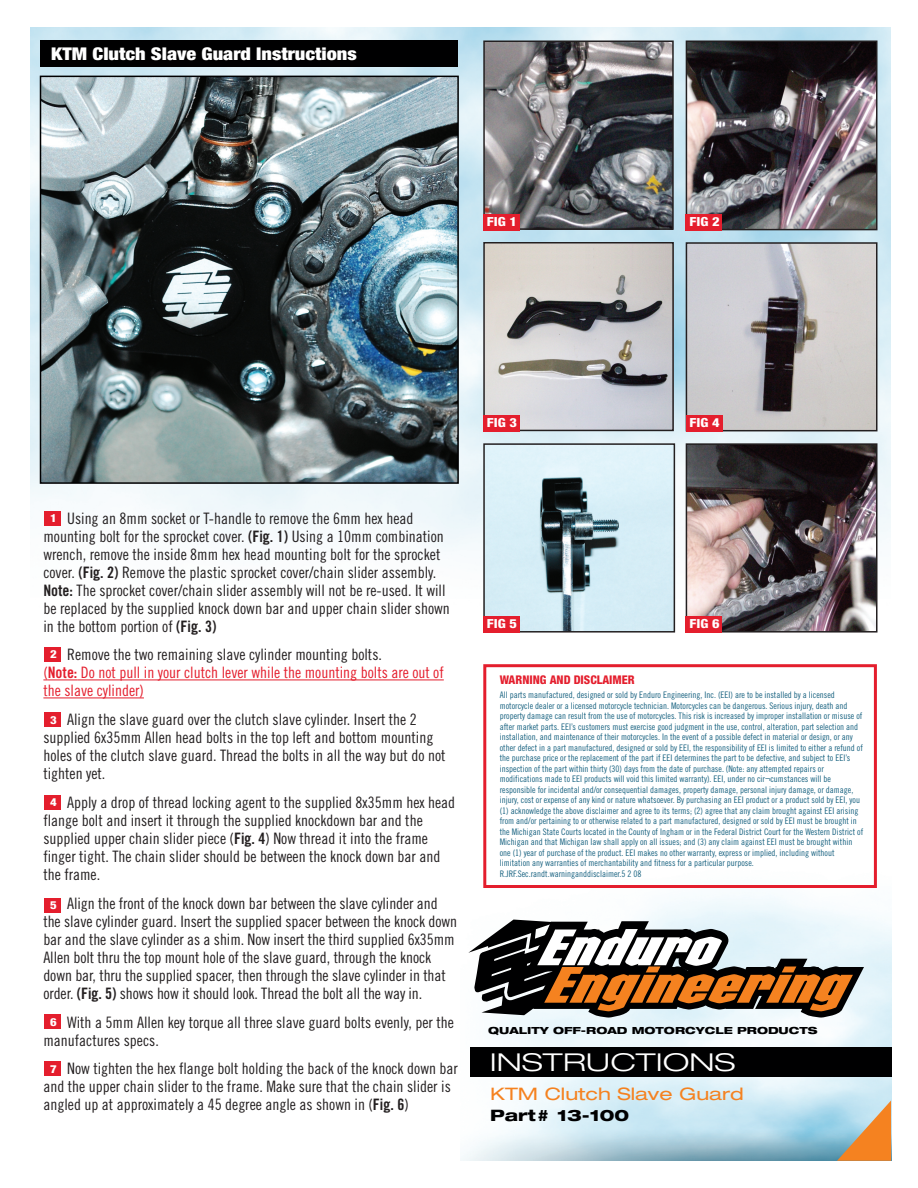
<style>
.page{position:relative;width:918px;height:1188px;background:#fff}
.page>*{position:absolute;margin:0;border:0;box-sizing:border-box;transform-origin:0 0}
.t1{font:300 expanded 24.6px "Helvetica Neue";color:#fff;scale:1.28 1}
.t2{font:900 condensed 17.55px "Helvetica Neue";color:#fff;scale:1.15 1}
.t3{font:expanded 17.25px "Helvetica Neue";color:#f58220;scale:1.15 1}
.t4{font:15.75px/18px "Trade Gothic Cond Eighteen";color:#231f20}
.t5{font:15.75px/18px "Trade Gothic Cond Eighteen";color:#e41e2d}
.t6{font:800 expanded 15.75px "Helvetica Neue";color:#000001;scale:1.05 1}
.t7{font:800 condensed 12.6px "Helvetica Neue";color:#fff;scale:1.15 1}
.t8{font:800 condensed 12px "Helvetica Neue";color:#e41e2d}
.t9{font:800 condensed 11.1px "Helvetica Neue";color:#fff;scale:1.15 1}
.t10{font:800 expanded 9.75px "Helvetica Neue";color:#000001;scale:1.12 1}
.t11{font:9px/10.5px "Trade Gothic Cond Eighteen";color:#196381}
.s1{font-family:"Trade Gothic Bold Cond Twenty"}
.s2{color:#231f20}
</style>
<div class="page">
<img style="left:31px;top:27px;width:860px;height:581px">
<img style="left:486px;top:446px;width:186px;height:184px">
<div style="left:483px;top:443px;width:192px;height:190px;border:2px solid #231f20"></div>
<img style="left:689px;top:446px;width:186px;height:184px">
<div style="left:686px;top:443px;width:192px;height:190px;border:2px solid #231f20"></div>
<img style="left:689px;top:245px;width:186px;height:183px">
<div style="left:686px;top:242px;width:192px;height:189px;border:2px solid #231f20"></div>
<img style="left:486px;top:245px;width:185px;height:183px">
<div style="left:483px;top:242px;width:191px;height:189px;border:2px solid #231f20"></div>
<img style="left:689px;top:43px;width:186px;height:184px">
<div style="left:686px;top:40px;width:192px;height:190px;border:2px solid #231f20"></div>
<img style="left:486px;top:43px;width:185px;height:184px">
<div style="left:483px;top:40px;width:191px;height:190px;border:2px solid #231f20"></div>
<svg style="left:43px;top:680px;width:34px;height:1px"></svg>
<hr style="left:77px;top:680px;width:367px;height:1px;background:#e41e2d">
<hr style="left:43px;top:698px;width:101px;height:1px;background:#e41e2d">
<img style="left:43px;top:79px;width:413px;height:402px">
<div style="left:40px;top:76px;width:419px;height:408px;border:2px solid #000001"></div>
<img style="left:460px;top:895px;width:431px;height:266px">
<svg style="left:468px;top:920px;width:396px;height:98px"></svg>
<div style="left:470px;top:1047px;width:421px;height:30px;background:#000001"></div>
<svg style="left:837px;top:1101px;width:54px;height:60px;background:#ceab83"></svg>
<div style="left:483px;top:664px;width:394px;height:224px;border:3px solid #e41e2d"></div>
<div style="left:40px;top:40px;width:418px;height:28px;background:#000001"></div>
<div style="left:483px;top:214px;width:36px;height:17px;background:#e41e2d"></div>
<div style="left:686px;top:214px;width:36px;height:17px;background:#e41e2d"></div>
<div style="left:483px;top:415px;width:36px;height:16px;background:#e41e2d"></div>
<div style="left:686px;top:415px;width:36px;height:16px;background:#e41e2d"></div>
<div style="left:483px;top:616px;width:36px;height:17px;background:#e41e2d"></div>
<div style="left:686px;top:616px;width:36px;height:17px;background:#e41e2d"></div>
<div style="left:45px;top:511px;width:16px;height:14px;background:#e41e2d"></div>
<div style="left:45px;top:647px;width:16px;height:14px;background:#e41e2d"></div>
<div style="left:45px;top:713px;width:16px;height:14px;background:#e41e2d"></div>
<div style="left:45px;top:795px;width:16px;height:14px;background:#e41e2d"></div>
<div style="left:45px;top:898px;width:16px;height:15px;background:#e41e2d"></div>
<div style="left:45px;top:1015px;width:16px;height:14px;background:#e41e2d"></div>
<div style="left:45px;top:1062px;width:16px;height:14px;background:#e41e2d"></div>
<h2 class="t2" style="left:51px;top:47px;width:267px">KTM Clutch Slave Guard Instructions</h2>
<h3 class="t7" style="left:487px;top:217px;width:28px">FIG 1</h3>
<h3 class="t7" style="left:689px;top:217px;width:28px">FIG 2</h3>
<h3 class="t7" style="left:487px;top:418px;width:28px">FIG 3</h3>
<h3 class="t7" style="left:690px;top:418px;width:28px">FIG 4</h3>
<p class="t4" style="left:43px;top:510px;width:408px;text-indent:24px">Using an 8mm socket or T-handle to remove the 6mm hex head mounting bolt for the sprocket cover. <span class="s1">(Fig. 1)</span> Using a 10mm combination wrench, remove the inside 8mm hex head mounting bolt for the sprocket cover. <span class="s1">(Fig. 2)</span> Remove the plastic sprocket cover/chain slider assembly.<br><span class="s1">Note:</span> The sprocket cover/chain slider assembly will not be re-used. It will be replaced by the supplied knock down bar and upper chain slider shown in the bottom portion of <span class="s1">(Fig. 3)</span></p>
<h3 class="t5" style="left:43px;top:647px;width:402px;text-indent:24px"><span class="s2">Remove the two remaining slave cylinder mounting bolts.<br></span>(<span class="s1">Note:</span> Do not pull in your clutch lever while the mounting bolts are out of the slave cylinder)</h3>
<h3 class="t4" style="left:43px;top:712px;width:404px;text-indent:24px">Align the slave guard over the clutch slave cylinder. Insert the 2 supplied 6x35mm Allen head bolts in the top left and bottom mounting holes of the clutch slave guard. Thread the bolts in all the way but do not tighten yet.</h3>
<p class="t4" style="left:43px;top:795px;width:413px;text-indent:24px">Apply a drop of thread locking agent to the supplied 8x35mm hex head flange bolt and insert it through the supplied knockdown bar and the supplied upper chain slider piece (<span class="s1">Fig. 4</span>) Now thread it into the frame finger tight. The chain slider should be between the knock down bar and the frame.</p>
<p class="t4" style="left:43px;top:895px;width:415px;text-indent:24px">Align the front of the knock down bar between the slave cylinder and the slave cylinder guard. Insert the supplied spacer between the knock down bar and the slave cylinder as a shim. Now insert the third supplied 6x35mm Allen bolt thru the top mount hole of the slave guard, through the knock down bar, thru the supplied spacer, then through the slave cylinder in that order. <span class="s1">(Fig. 5)</span> shows how it should look. Thread the bolt all the way in.</p>
<h3 class="t4" style="left:43px;top:1014px;width:412px;text-indent:24px">With a 5mm Allen key torque all three slave guard bolts evenly, per the manufactures specs.</h3>
<h3 class="t4" style="left:43px;top:1061px;width:416px;text-indent:24px">Now tighten the hex flange bolt holding the back of the knock down bar and the upper chain slider to the frame. Make sure that the chain slider is angled up at approximately a 45 degree angle as shown in (<span class="s1">Fig. 6</span>)</h3>
<p class="t9" style="left:50px;top:514px;width:7px">1</p>
<p class="t9" style="left:50px;top:650px;width:7px">2</p>
<p class="t9" style="left:50px;top:716px;width:7px">3</p>
<p class="t9" style="left:50px;top:798px;width:7px">4</p>
<p class="t9" style="left:50px;top:901px;width:7px">5</p>
<p class="t9" style="left:50px;top:1018px;width:7px">6</p>
<p class="t9" style="left:50px;top:1065px;width:7px">7</p>
<h3 class="t7" style="left:487px;top:619px;width:28px">FIG 5</h3>
<h3 class="t7" style="left:689px;top:619px;width:28px">FIG 6</h3>
<h3 class="t8" style="left:500px;top:676px;width:137px">WARNING AND DISCLAIMER</h3>
<p class="t11" style="left:500px;top:691px;width:365px">All parts manufactured, designed or sold by Enduro Engineering, Inc. (EEI) are to be installed by a licensed motorcycle dealer or a licensed motorcycle technician. Motorcycles can be dangerous. Serious injury, death and property damage can result from the use of motorcycles. This risk is increased by improper installation or misuse of after market parts. EEI’s customers must exercise good judgment in the use, control, alteration, part selection and installation, and maintenance of their motorcycles. In the event of a possible defect in material or design, or any other defect in a part manufactured, designed or sold by EEI, the responsibility of EEI is limited to either a refund of the purchase price or the replacement of the part if EEI determines the part to be defective, and subject to EEI’s inspection of the part within thirty (30) days from the date of purchase. (Note: any attempted repairs or modifications made to EEI products will void this limited warranty). EEI, under no cir¬cumstances will be responsible for incidental and/or consequential damages, property damage, personal injury damage, or damage, injury, cost or expense of any kind or nature whatsoever. By purchasing an EEI product or a product sold by EEI, you (1) acknowledge the above disclaimer and agree to its terms; (2) agree that any claim brought against EEI arising from and/or pertaining to or otherwise related to a part manufactured, designed or sold by EEI must be brought in the Michigan State Courts located in the County of Ingham or in the Federal District Court for the Western District of Michigan and that Michigan law shall apply on all issues; and (3) any claim against EEI must be brought within one (1) year of purchase of the product. EEI makes no other warranty, express or implied, including without limitation any warranties of merchantability and fitness for a particular purpose.<br>R.JRF.Sec.randt.warninganddisclaimer.5 2 08</p>
<p class="t10" style="left:488px;top:1027px;width:296px">QUALITY OFF-ROAD MOTORCYCLE PRODUCTS</p>
<h1 class="t1" style="left:490px;top:1053px;width:193px">INSTRUCTIONS</h1>
<h3 class="t3" style="left:490px;top:1088px;width:222px">KTM Clutch Slave Guard</h3>
<h3 class="t6" style="left:490px;top:1110px;width:134px">Part# 13-100</h3>
</div>
